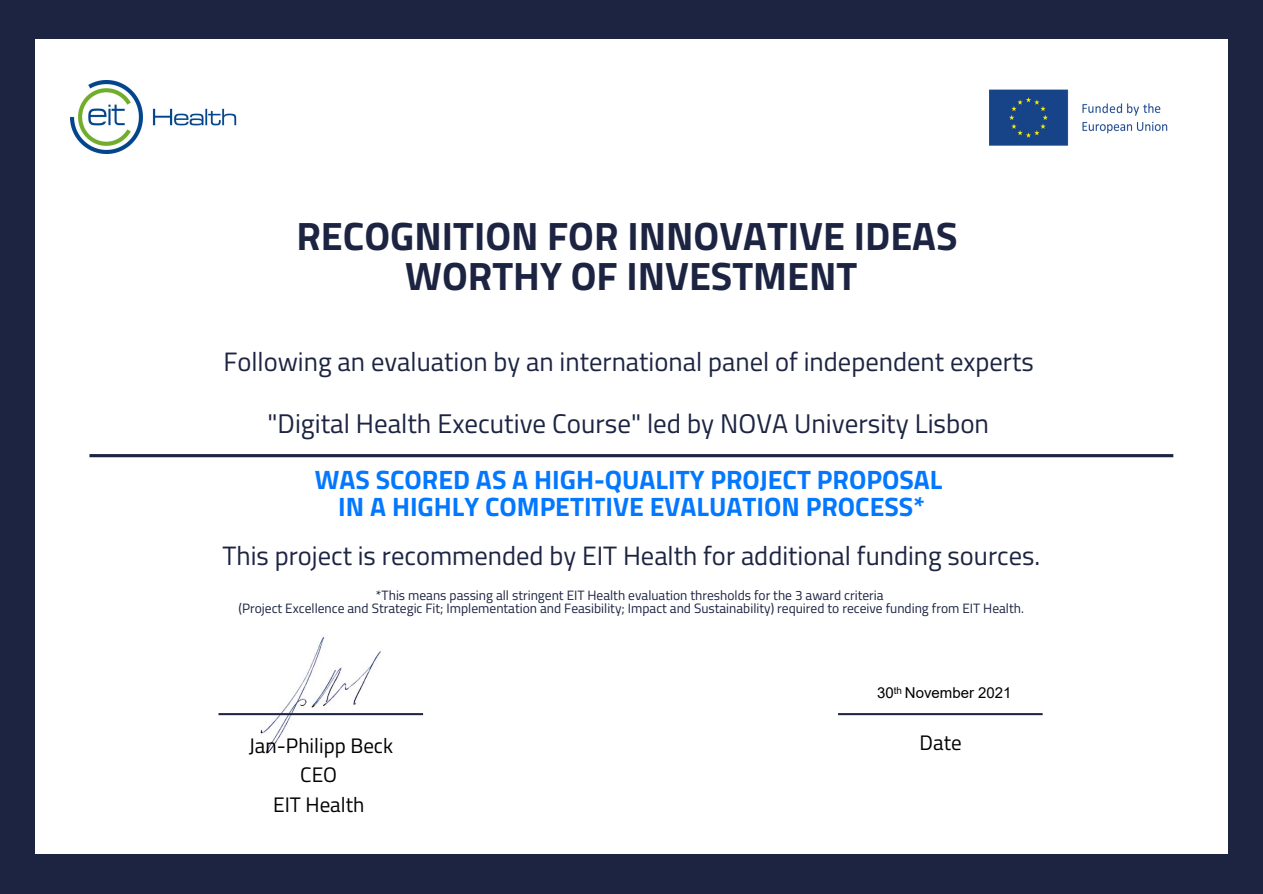
<style>
.page{position:relative;width:1263px;height:894px;background:#fff}
.page>*{position:absolute;margin:0;border:0;box-sizing:border-box;transform-origin:0 0}
.t1{font:700 39.6px "Titillium Web";color:#1c2442}
.t2{font:27px "Titillium Web";color:#1c2442}
.t3{font:26.55px "Titillium Web";color:#1c2442}
.t4{font:700 26.55px "Titillium Web";color:#0378ff}
.t5{font:21px/29.2px "Titillium Web";color:#000;text-align:center}
.t6{font:21px "Titillium";color:#000}
.t7{font:15px "Arial";color:#000}
.t8{font:13.5px "Titillium Web";color:#1c2442}
</style>
<div class="page">
<div style="left:0;top:0;width:1263px;height:893px;background:#1c2442"></div>
<div style="left:35px;top:39px;width:1192px;height:814px;background:#fff"></div>
<img style="left:70px;top:81px;width:167px;height:73px">
<svg style="left:89px;top:454px;width:1084px;height:3px;background:#222a47"></svg>
<img style="left:989px;top:90px;width:179px;height:55px">
<img style="left:257px;top:635px;width:127px;height:119px">
<svg style="left:218px;top:713px;width:205px;height:2px"></svg>
<svg style="left:838px;top:713px;width:205px;height:2px"></svg>
<p class="t1" style="left:296px;top:205px;width:663px">RECOGNITION FOR INNOVATIVE IDEAS</p>
<p class="t1" style="left:405px;top:245px;width:454px">WORTHY OF INVESTMENT</p>
<p class="t3" style="left:223px;top:341px;width:812px">Following an evaluation by an international panel of independent experts</p>
<p class="t2" style="left:268px;top:402px;width:723px">"Digital Health Executive Course" led by NOVA University Lisbon</p>
<p class="t4" style="left:315px;top:459px;width:629px">WAS SCORED AS A HIGH-QUALITY PROJECT PROPOSAL</p>
<p class="t4" style="left:338px;top:486px;width:588px">IN A HIGHLY COMPETITIVE EVALUATION PROCESS*</p>
<p class="t3" style="left:222px;top:535px;width:819px">This project is recommended by EIT Health for additional funding sources.</p>
<p class="t8" style="left:376px;top:584px;width:509px">*This means passing all stringent EIT Health evaluation thresholds for the 3 award criteria</p>
<p class="t8" style="left:239px;top:597px;width:787px">(Project Excellence and Strategic Fit; Implementation and Feasibility; Impact and Sustainability) required to receive funding from EIT Health.</p>
<p class="t7" style="left:877px;top:682px;width:136px">30<sup>th</sup> November 2021</p>
<h3 class="t5" style="left:249px;top:730px;width:146px">Jan-Philipp Beck<br>CEO<br>EIT Health</h3>
<h3 class="t6" style="left:920px;top:727px;width:44px">Date</h3>
</div>
